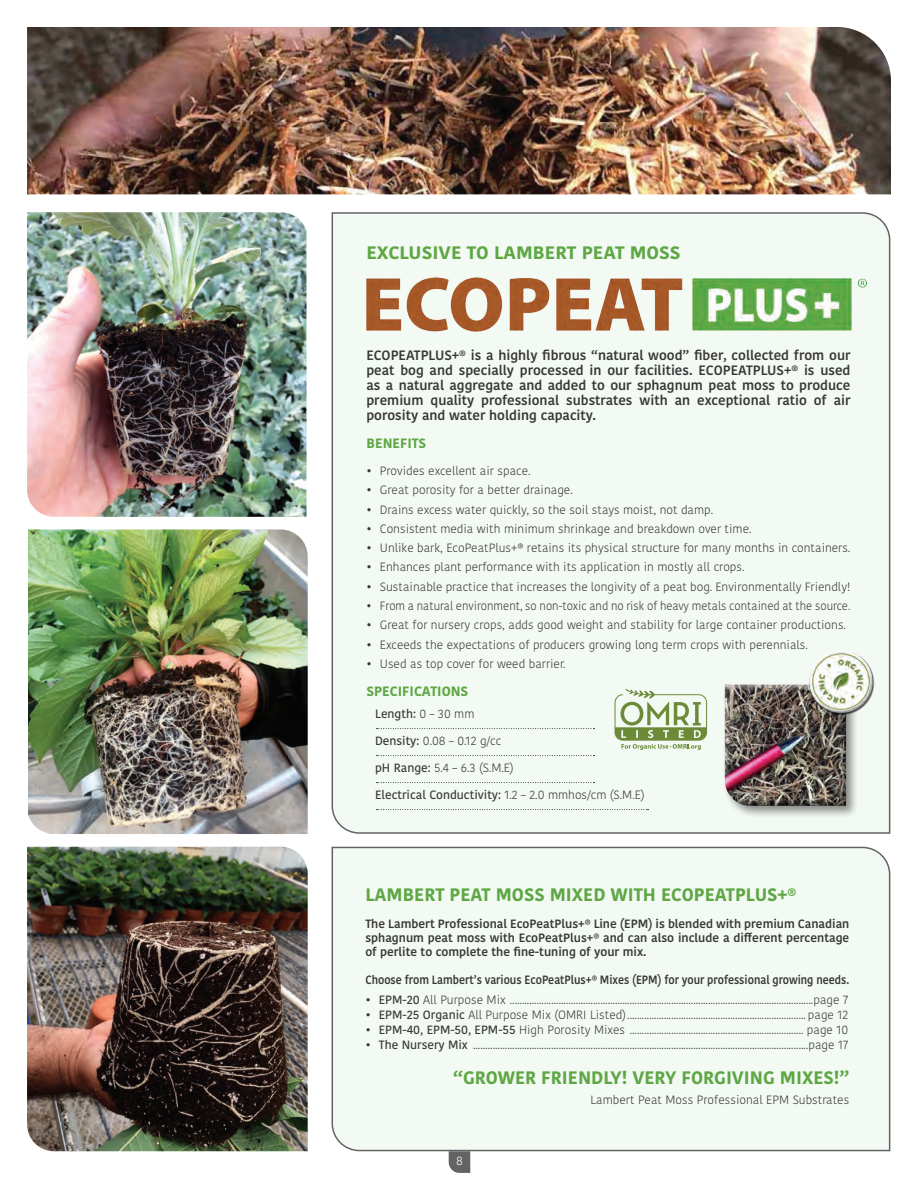
<style>
.page{position:relative;width:918px;height:1188px;background:#fff}
.page>*{position:absolute;margin:0;border:0;box-sizing:border-box;transform-origin:0 0}
.t1{font:700 18px "Kohinoor Bangla";color:#5ea744}
.t2{font:700 18px "Kohinoor Bangla";color:#5ea744;scale:1.04 1}
.t3{font:600 13.5px/15px "Kohinoor Bangla";color:#393637;text-align:justify}
.t4{font:700 13.5px "Kohinoor Bangla";color:#5ea744}
.t5{font:300 12px "Kohinoor Bangla";color:#393637}
.t6{font:600 12px/13.8px "Kohinoor Bangla";color:#393637;text-align:justify}
.t7{font:600 12px "Kohinoor Bangla";color:#393637;scale:.9 1}
.t8{font:300 12px "Kohinoor Bangla";color:#393637;scale:.95 1}
.t9{font:500 12px "Kohinoor Bangla";color:#393637}
.t10{font:300 12px "Kohinoor Bangla";color:#fff}
.s1{font-weight:300}
.s2{font-weight:500}
</style>
<div class="page">
<img style="left:27px;top:27px;width:864px;height:167px">
<svg style="left:449px;top:1152px;width:21px;height:21px"></svg>
<div style="left:331px;top:212px;width:560px;height:622px;background:#f3faf4"></div>
<div style="left:331px;top:846px;width:560px;height:306px;background:#f3faf4"></div>
<img style="left:27px;top:212px;width:279px;height:305px">
<img style="left:28px;top:529px;width:280px;height:305px">
<img style="left:27px;top:847px;width:281px;height:304px">
<svg style="left:377px;top:728px;width:218px;height:1px"></svg>
<svg style="left:377px;top:755px;width:218px;height:1px"></svg>
<svg style="left:377px;top:782px;width:218px;height:1px"></svg>
<svg style="left:377px;top:809px;width:272px;height:1px"></svg>
<svg style="left:615px;top:689px;width:92px;height:61px"></svg>
<img style="left:365px;top:251px;width:518px;height:105px">
<div style="left:722px;top:682px;width:137px;height:137px;background:#231f20;opacity:.5"></div>
<div style="left:724px;top:682px;width:124px;height:124px;background:#231f20;opacity:.75"></div>
<img style="left:803px;top:643px;width:76px;height:77px">
<h1 class="t2" style="left:366px;top:237px;width:304px">EXCLUSIVE TO LAMBERT PEAT MOSS</h1>
<p class="t3" style="left:366px;top:348px;width:486px">ECOPEATPLUS+® is a highly fibrous “natural wood” fiber, collected from our peat bog and specially processed in our facilities. ECOPEATPLUS+® is used as a natural aggregate and added to our sphagnum peat moss to produce premium quality professional substrates with an exceptional ratio of air porosity and water holding capacity.</p>
<p class="t4" style="left:366px;top:431px;width:61px">BENEFITS</p>
<p class="t5" style="left:366px;top:462px;width:166px">• Provides excellent air space.</p>
<p class="t5" style="left:366px;top:481px;width:208px">• Great porosity for a better drainage.</p>
<p class="t5" style="left:366px;top:500px;width:348px">• Drains excess water quickly, so the soil stays moist, not damp.</p>
<p class="t5" style="left:366px;top:520px;width:387px">• Consistent media with minimum shrinkage and breakdown over time.</p>
<p class="t5" style="left:366px;top:539px;width:485px">• Unlike bark, EcoPeatPlus+® retains its physical structure for many months in containers.</p>
<p class="t5" style="left:366px;top:558px;width:380px">• Enhances plant performance with its application in mostly all crops.</p>
<p class="t5" style="left:366px;top:578px;width:486px">• Sustainable practice that increases the longivity of a peat bog. Environmentally Friendly!</p>
<p class="t8" style="left:366px;top:597px;width:511px">• From a natural environment, so non-toxic and no risk of heavy metals contained at the source.</p>
<p class="t5" style="left:366px;top:616px;width:481px">• Great for nursery crops, adds good weight and stability for large container productions.</p>
<p class="t5" style="left:366px;top:635px;width:443px">• Exceeds the expectations of producers growing long term crops with perennials.</p>
<p class="t5" style="left:366px;top:655px;width:201px">• Used as top cover for weed barrier.</p>
<p class="t4" style="left:366px;top:679px;width:103px">SPECIFICATIONS</p>
<p class="t9" style="left:375px;top:704px;width:101px">Length: <span class="s1">0 – 30 mm</span></p>
<p class="t5" style="left:375px;top:732px;width:128px"><span class="s2">Density:</span> 0.08 – 0.12 g/cc</p>
<p class="t5" style="left:375px;top:759px;width:140px"><span class="s2">pH Range:</span> 5.4 – 6.3 (S.M.E)</p>
<p class="t9" style="left:375px;top:785px;width:271px">Electrical Conductivity: <span class="s1">1.2 – 2.0 mmhos/cm (S.M.E)</span></p>
<h1 class="t1" style="left:365px;top:879px;width:433px">LAMBERT PEAT MOSS MIXED WITH ECOPEATPLUS+®</h1>
<p class="t6" style="left:365px;top:917px;width:486px">The Lambert Professional EcoPeatPlus+® Line (EPM) is blended with premium Canadian sphagnum peat moss with EcoPeatPlus+® and can also include a different percentage of perlite to complete the fine-tuning of your mix.</p>
<p class="t7" style="left:365px;top:969px;width:539px">Choose from Lambert’s various EcoPeatPlus+® Mixes (EPM) for your professional growing needs.</p>
<p class="t5" style="left:365px;top:991px;width:485px"><span class="s2">• EPM-20</span> All Purpose Mix ............................................................................................................................page 7</p>
<p class="t5" style="left:365px;top:1006px;width:485px"><span class="s2">• EPM-25 Organic</span> All Purpose Mix (OMRI Listed)......................................................................... page 12</p>
<p class="t5" style="left:365px;top:1021px;width:484px"><span class="s2">• EPM-40, EPM-50, EPM-55</span> High Porosity Mixes ....................................................................... page 10</p>
<p class="t5" style="left:365px;top:1036px;width:485px"><span class="s2">• The Nursery Mix</span> .........................................................................................................................................page 17</p>
<h1 class="t1" style="left:453px;top:1062px;width:398px">“GROWER FRIENDLY! VERY FORGIVING MIXES!”</h1>
<p class="t5" style="left:590px;top:1091px;width:260px">Lambert Peat Moss Professional EPM Substrates</p>
<p class="t10" style="left:456px;top:1152px;width:8px">8</p>
</div>
